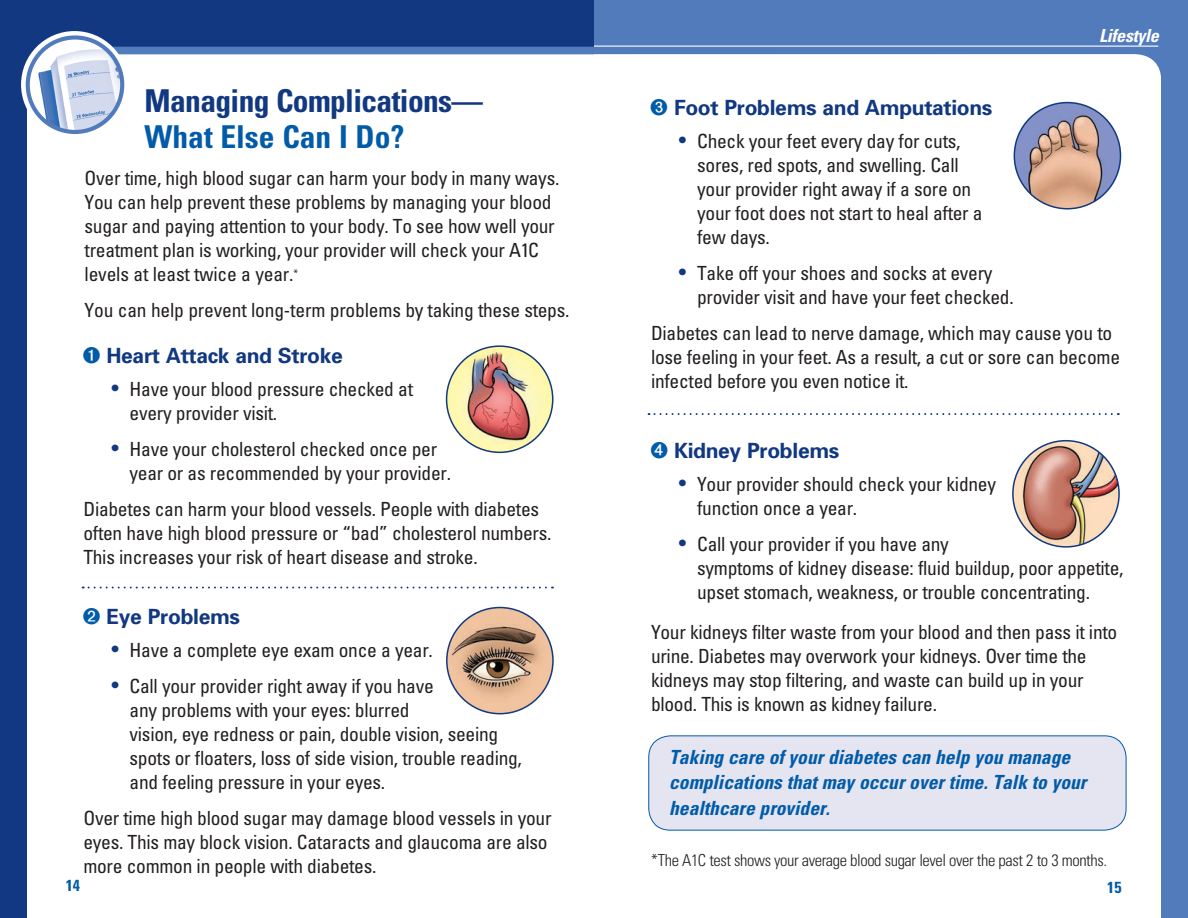
<style>
.page{position:relative;width:1188px;height:918px;background:#fff}
.page>*{position:absolute;margin:0;border:0;box-sizing:border-box;transform-origin:0 0}
.t1{font:700 condensed 31.5px "Univers";letter-spacing:-.02em;color:#113880}
.t2{font:700 condensed 31.5px "Univers";color:#015ba9}
.t3{font:700 21px "Univers";letter-spacing:-.015em;color:#113880}
.t4{font:condensed 19.5px/24px "Univers";letter-spacing:-.015em;color:#231f20}
.t5{font:italic 700 condensed 19.5px/25.5px "Univers";color:#015ba9}
.t6{font:italic 700 condensed 18px "Univers";letter-spacing:-.015em;color:#fff}
.t7{font:300 condensed 16.5px "Univers";letter-spacing:-.025em;color:#231f20}
.t8{font:700 condensed 16.05px "Univers";color:#015ba9}
.s1{font-weight:700;font-stretch:normal;font-size:27px;color:#113880}
</style>
<div class="page">
<div style="left:594px;top:0;width:594px;height:918px;background:#527bbc"></div>
<hr style="left:594px;top:46px;width:564px;height:1px;background:#fff">
<div style="left:0;top:0;width:594px;height:918px;background:#113880"></div>
<div style="left:27px;top:54px;width:567px;height:864px;background:#fff"></div>
<div style="left:96px;top:47px;width:498px;height:7px;background:#527bbc"></div>
<div style="left:21px;top:31px;width:107px;height:107px;background:#fff;border-radius:50%"></div>
<img style="left:29px;top:37px;width:93px;height:95px">
<div style="left:26px;top:35px;width:98px;height:99px;border:4px solid #527bbc;border-radius:50%"></div>
<div style="left:594px;top:54px;width:567px;height:864px;background:#fff"></div>
<img style="left:447px;top:608px;width:106px;height:106px;border-radius:53px">
<div style="left:446px;top:607px;width:108px;height:107px;border:2px solid #113880;border-radius:50%"></div>
<img style="left:447px;top:346px;width:106px;height:106px;border-radius:53px">
<div style="left:446px;top:345px;width:107px;height:108px;border:2px solid #113880;border-radius:50%"></div>
<svg style="left:83px;top:587px;width:470px;height:2px"></svg>
<svg style="left:649px;top:413px;width:470px;height:2px"></svg>
<img style="left:1014px;top:103px;width:106px;height:106px;border-radius:53px">
<div style="left:1014px;top:102px;width:107px;height:108px;border:2px solid #113880;border-radius:50%"></div>
<img style="left:1013px;top:441px;width:106px;height:106px;border-radius:53px">
<div style="left:1012px;top:440px;width:108px;height:108px;border:2px solid #113880;border-radius:50%"></div>
<div style="left:649px;top:736px;width:477px;height:94px;background:#e4e5f0;border-radius:22px"></div>
<div style="left:648px;top:735px;width:478px;height:96px;border:1px solid #015ba9;border-radius:22px"></div>
<svg style="left:82px;top:346px;width:19px;height:18px"></svg>
<svg style="left:82px;top:608px;width:19px;height:18px"></svg>
<svg style="left:650px;top:98px;width:18px;height:18px"></svg>
<svg style="left:650px;top:441px;width:18px;height:18px"></svg>
<h1 class="t1" style="left:145px;top:82px;width:340px">Managing Complications—</h1>
<h1 class="t2" style="left:145px;top:118px;width:262px">What Else Can I Do?</h1>
<p class="t4" style="left:85px;top:166px;width:476px">Over time, high blood sugar can harm your body in many ways.<br>You can help prevent these problems by managing your blood sugar and paying attention to your body. To see how well your treatment plan is working, your provider will check your A1C levels at least twice a year.<sup>*</sup></p>
<p class="t4" style="left:85px;top:298px;width:486px">You can help prevent long-term problems by taking these steps.</p>
<p class="t3" style="left:106px;top:342px;width:238px">Heart Attack and Stroke</p>
<p class="t4" style="left:130px;top:376px;width:285px;text-indent:-19px"><span class="s1">•</span> Have your blood pressure checked at every provider visit.</p>
<p class="t4" style="left:130px;top:436px;width:323px;text-indent:-19px"><span class="s1">•</span> Have your cholesterol checked once per year or as recommended by your provider.</p>
<p class="t4" style="left:83px;top:496px;width:470px">Diabetes can harm your blood vessels. People with diabetes often have high blood pressure or “bad” cholesterol numbers.<br>This increases your risk of heart disease and stroke.</p>
<p class="t3" style="left:106px;top:603px;width:135px">Eye Problems</p>
<p class="t4" style="left:110px;top:638px;width:324px"><span class="s1">•</span> Have a complete eye exam once a year.</p>
<p class="t4" style="left:130px;top:674px;width:394px;text-indent:-19px"><span class="s1">•</span> Call your provider right away if you have<br>any problems with your eyes: blurred<br>vision, eye redness or pain, double vision, seeing spots or floaters, loss of side vision, trouble reading, and feeling pressure in your eyes.</p>
<p class="t4" style="left:83px;top:806px;width:470px">Over time high blood sugar may damage blood vessels in your eyes. This may block vision. Cataracts and glaucoma are also more common in people with diabetes.</p>
<p class="t8" style="left:66px;top:875px;width:16px">14</p>
<p class="t6" style="left:1099px;top:25px;width:61px">Lifestyle</p>
<p class="t3" style="left:674px;top:94px;width:320px">Foot Problems and Amputations</p>
<p class="t4" style="left:697px;top:129px;width:287px;text-indent:-19px"><span class="s1">•</span> Check your feet every day for cuts, sores, red spots, and swelling. Call your provider right away if a sore on your foot does not start to heal after a few days.</p>
<p class="t4" style="left:697px;top:261px;width:318px;text-indent:-19px"><span class="s1">•</span> Take off your shoes and socks at every provider visit and have your feet checked.</p>
<p class="t4" style="left:651px;top:321px;width:471px">Diabetes can lead to nerve damage, which may cause you to lose feeling in your feet. As a result, a cut or sore can become infected before you even notice it.</p>
<p class="t3" style="left:674px;top:437px;width:167px">Kidney Problems</p>
<p class="t4" style="left:697px;top:471px;width:300px;text-indent:-19px"><span class="s1">•</span> Your provider should check your kidney function once a year.</p>
<p class="t4" style="left:697px;top:531px;width:428px;text-indent:-19px"><span class="s1">•</span> Call your provider if you have any<br>symptoms of kidney disease: fluid buildup, poor appetite, upset stomach, weakness, or trouble concentrating.</p>
<p class="t4" style="left:651px;top:619px;width:468px">Your kidneys filter waste from your blood and then pass it into urine. Diabetes may overwork your kidneys. Over time the kidneys may stop filtering, and waste can build up in your blood. This is known as kidney failure.</p>
<p class="t5" style="left:669px;top:744px;width:419px">Taking care of your diabetes can help you manage complications that may occur over time. Talk to your healthcare provider.</p>
<p class="t7" style="left:651px;top:850px;width:458px">*The A1C test shows your average blood sugar level over the past 2 to 3 months.</p>
<p class="t8" style="left:1107px;top:877px;width:16px">15</p>
</div>
